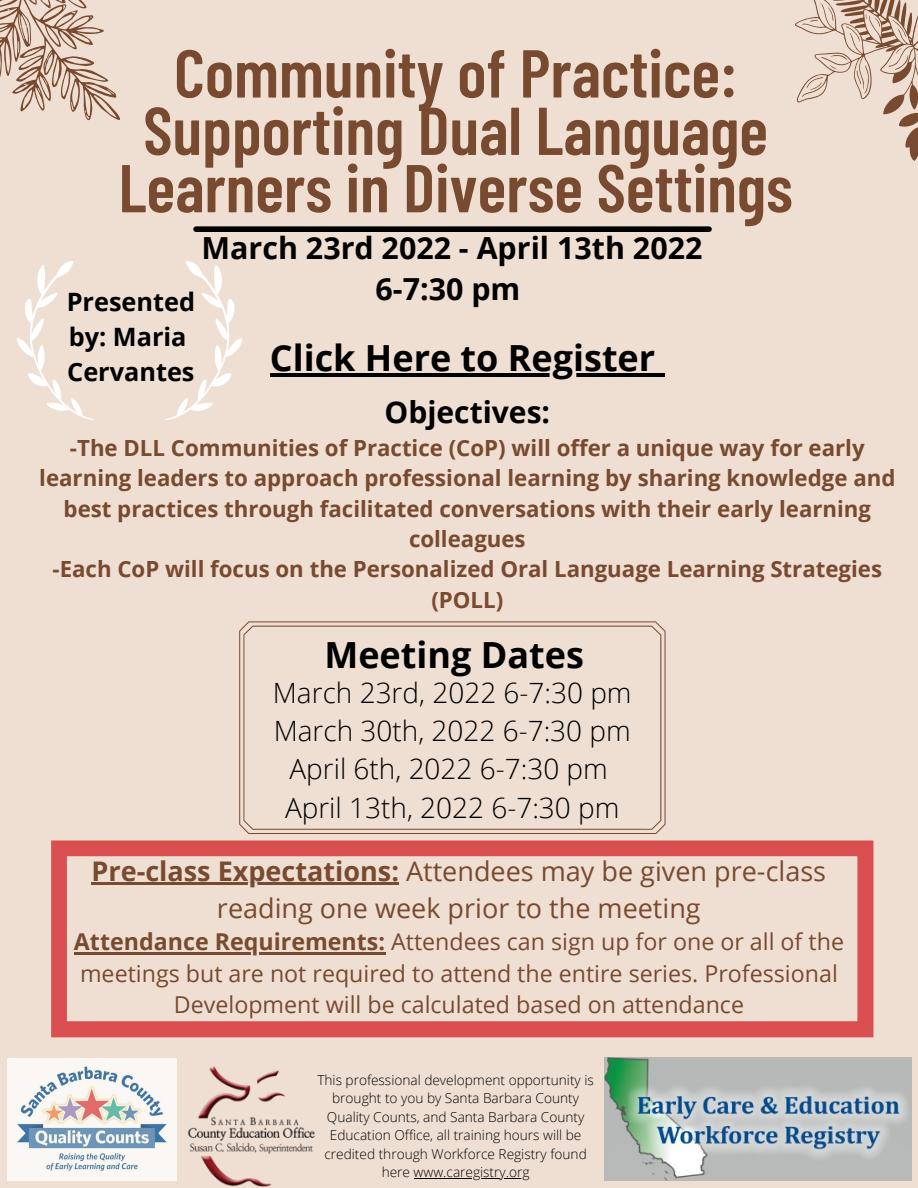
<style>
.page{position:relative;width:918px;height:1188px;background:#efdfd3}
.page>*{position:absolute;margin:0;border:0;box-sizing:border-box;transform-origin:0 0}
.t1{font:600 67.5px/57.3px "Barlow Condensed";color:#784a2f;text-align:center}
.t2{font:700 36px "Open Sans";color:#000}
.t3{font:700 30.45px "Open Sans";color:#020202}
.t4{font:700 30px "Open Sans";color:#000}
.t5{font:300 27.9px "Open Sans";color:#000}
.t6{font:27px/37.2px "Open Sans";color:#784a2f;text-align:center}
.t7{font:700 25.35px/34.8px "Open Sans";color:#000}
.t8{font:23.25px/31.5px "Open Sans";color:#784a2f;text-align:center}
.t9{font:700 22.2px/30.3px "Open Sans";color:#784a2f;text-align:center}
.t10{font:300 13.65px/18.5px "Open Sans";color:#000;text-align:center}
.s1{font-weight:700}
</style>
<div class="page">
<svg style="left:795px;top:0;width:123px;height:161px"></svg>
<svg style="left:0;top:0;width:120px;height:121px"></svg>
<div style="left:196px;top:226px;width:513px;height:6px;background:#000"></div>
<img style="left:8px;top:1058px;width:168px;height:123px">
<img style="left:604px;top:1057px;width:307px;height:124px">
<svg style="left:51px;top:840px;width:822px;height:197px"></svg>
<img style="left:187px;top:1066px;width:128px;height:121px">
<svg style="left:17px;top:261px;width:77px;height:159px"></svg>
<svg style="left:165px;top:261px;width:78px;height:159px"></svg>
<svg style="left:239px;top:621px;width:427px;height:213px"></svg>
<hr style="left:74px;top:952px;width:311px;height:3px;background:#784a2f">
<hr style="left:92px;top:883px;width:307px;height:2px;background:#784a2f">
<hr style="left:270px;top:373px;width:386px;height:4px;background:#000">
<svg style="left:656px;top:373px;width:9px;height:4px"></svg>
<hr style="left:414px;top:1178px;width:116px;height:1px;background:#000">
<p class="t1" style="left:118px;top:42px;width:676px">Community of Practice:<br>Supporting Dual Language<br>Learners in Diverse Settings</p>
<p class="t7" style="left:67px;top:284px;width:130px">Presented by: Maria<br>Cervantes</p>
<p class="t3" style="left:202px;top:226px;width:502px">March 23rd 2022 - April 13th 2022</p>
<p class="t3" style="left:376px;top:268px;width:146px">6-7:30 pm</p>
<p class="t2" style="left:270px;top:333px;width:387px">Click Here to Register</p>
<p class="t4" style="left:385px;top:391px;width:167px">Objectives:</p>
<p class="t9" style="left:39px;top:432px;width:858px">-The DLL Communities of Practice (CoP) will offer a unique way for early learning leaders to approach professional learning by sharing knowledge and best practices through facilitated conversations with their early learning colleagues</p>
<p class="t9" style="left:53px;top:554px;width:831px">-Each CoP will focus on the Personalized Oral Language Learning Strategies (POLL)</p>
<p class="t2" style="left:325px;top:629px;width:261px">Meeting Dates</p>
<p class="t5" style="left:273px;top:673px;width:360px">March 23rd, 2022 6-7:30 pm</p>
<p class="t5" style="left:274px;top:711px;width:359px">March 30th, 2022 6-7:30 pm</p>
<p class="t5" style="left:289px;top:750px;width:320px">April 6th, 2022 6-7:30 pm</p>
<p class="t5" style="left:285px;top:788px;width:336px">April 13th, 2022 6-7:30 pm</p>
<p class="t6" style="left:92px;top:851px;width:736px"><span class="s1">Pre-class Expectations:</span> Attendees may be given pre-class reading one week prior to the meeting</p>
<p class="t8" style="left:74px;top:925px;width:772px"><span class="s1">Attendance Requirements:</span> Attendees can sign up for one or all of the meetings but are not required to attend the entire series. Professional<br>Development will be calculated based on attendance</p>
<p class="t10" style="left:317px;top:1071px;width:278px">This professional development opportunity is brought to you by Santa Barbara County Quality Counts, and Santa Barbara County Education Office, all training hours will be credited through Workforce Registry found here www.caregistry.org</p>
</div>
